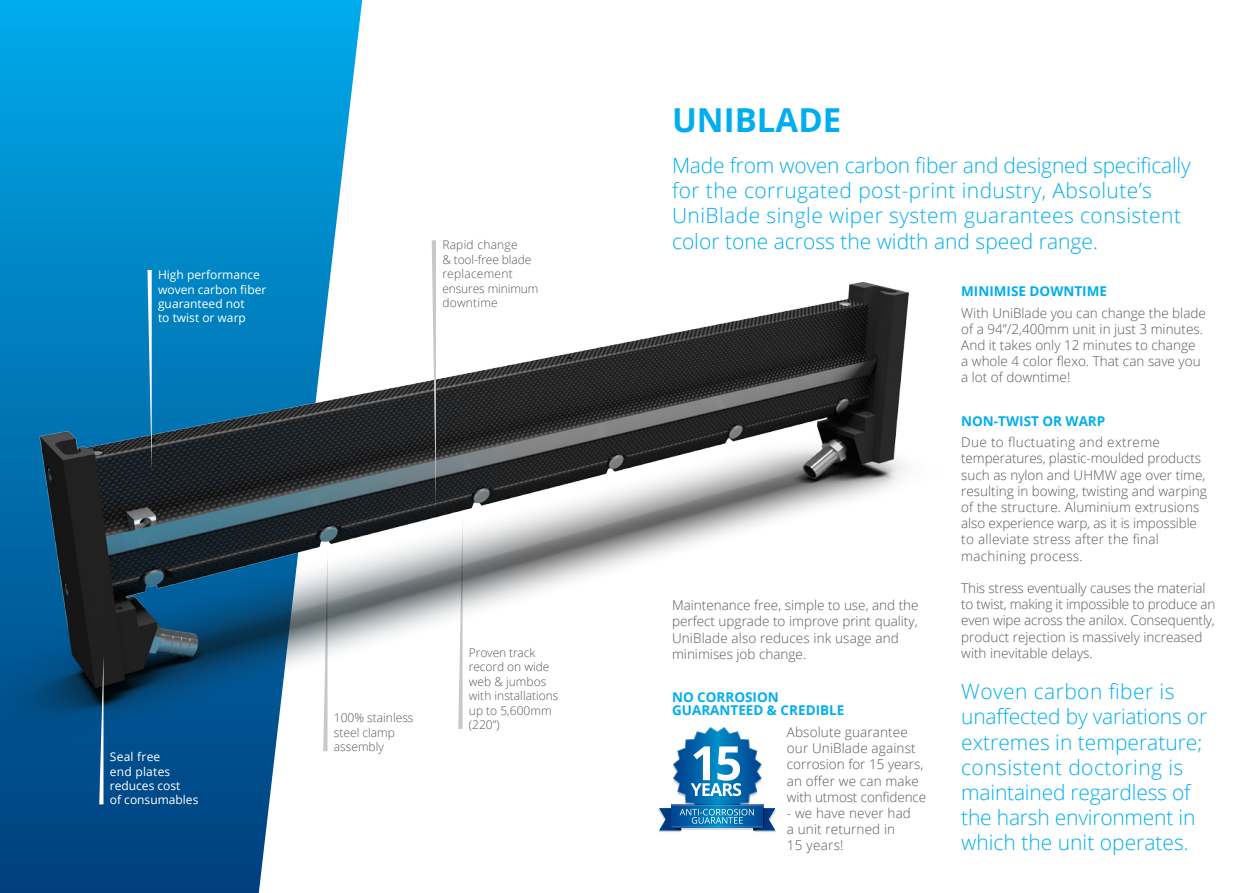
<style>
.page{position:relative;width:1259px;height:893px;background:#fff}
.page>*{position:absolute;margin:0;border:0;box-sizing:border-box;transform-origin:0 0}
.t1{font:700 33px "Open Sans";color:#00aeef}
.t2{font:300 21px/25.2px "Open Sans";color:#00aeef}
.t3{font:300 21px "Open Sans";letter-spacing:.02em;color:#00aeef}
.t4{font:300 13.5px/16.2px "Open Sans";color:#57585a}
.t5{font:700 13.5px "Open Sans";color:#00aeef}
.t6{font:300 13.5px "Open Sans";letter-spacing:.02em;color:#57585a}
.t7{font:300 13.5px "Open Sans";letter-spacing:.025em;color:#57585a}
.t8{font:300 12px "Open Sans";color:#57585a}
.t9{font:12px/14.4px "Open Sans";color:#fff}
.t10{font:300 12px "Open Sans";letter-spacing:.02em;color:#57585a}
.t11{font:12px "Open Sans";letter-spacing:.02em;color:#fff}
</style>
<div class="page">
<svg style="left:0;top:0;width:362px;height:893px"></svg>
<img style="left:0;top:141px;width:909px;height:649px">
<svg style="left:432px;top:240px;width:4px;height:270px"></svg>
<svg style="left:147px;top:270px;width:5px;height:202px"></svg>
<svg style="left:99px;top:656px;width:4px;height:148px"></svg>
<svg style="left:323px;top:549px;width:4px;height:202px"></svg>
<svg style="left:458px;top:516px;width:4px;height:213px"></svg>
<svg style="left:658px;top:727px;width:118px;height:105px"></svg>
<p class="t9" style="left:158px;top:267px;width:103px">High performance</p>
<p class="t9" style="left:158px;top:282px;width:110px">woven carbon fiber guaranteed not</p>
<p class="t9" style="left:158px;top:311px;width:89px">to twist or warp</p>
<p class="t10" style="left:442px;top:237px;width:77px">Rapid change</p>
<p class="t8" style="left:442px;top:251px;width:90px">&amp; tool-free blade</p>
<p class="t10" style="left:442px;top:266px;width:72px">replacement</p>
<p class="t8" style="left:442px;top:280px;width:97px">ensures minimum</p>
<p class="t10" style="left:442px;top:294px;width:57px">downtime</p>
<p class="t11" style="left:110px;top:749px;width:52px">Seal free</p>
<p class="t11" style="left:110px;top:763px;width:62px">end plates</p>
<p class="t9" style="left:110px;top:778px;width:72px">reduces cost</p>
<p class="t9" style="left:110px;top:792px;width:90px">of consumables</p>
<p class="t8" style="left:334px;top:710px;width:81px">100% stainless</p>
<p class="t8" style="left:334px;top:724px;width:63px">steel clamp</p>
<p class="t8" style="left:334px;top:739px;width:52px">assembly</p>
<p class="t8" style="left:469px;top:644px;width:68px">Proven track</p>
<p class="t8" style="left:469px;top:659px;width:82px">record on wide</p>
<p class="t8" style="left:469px;top:673px;width:79px">web &amp; jumbos</p>
<p class="t8" style="left:469px;top:687px;width:91px">with installations</p>
<p class="t8" style="left:469px;top:702px;width:84px">up to 5,600mm</p>
<p class="t8" style="left:469px;top:716px;width:32px">(220”)</p>
<p class="t1" style="left:672px;top:96px;width:171px">UNIBLADE</p>
<p class="t2" style="left:672px;top:152px;width:520px">Made from woven carbon fiber and designed specifically for the corrugated post-print industry, Absolute’s</p>
<p class="t3" style="left:672px;top:201px;width:510px">UniBlade single wiper system guarantees consistent</p>
<p class="t2" style="left:672px;top:228px;width:427px">color tone across the width and speed range.</p>
<p class="t5" style="left:961px;top:282px;width:147px">MINIMISE DOWNTIME</p>
<p class="t4" style="left:961px;top:304px;width:246px">With UniBlade you can change the blade of a 94”/2,400mm unit in just 3 minutes.<br>And it takes only 12 minutes to change</p>
<p class="t4" style="left:961px;top:353px;width:241px">a whole 4 color flexo. That can save you</p>
<p class="t4" style="left:961px;top:369px;width:110px">a lot of downtime!</p>
<p class="t5" style="left:961px;top:411px;width:146px">NON-TWIST OR WARP</p>
<p class="t7" style="left:961px;top:433px;width:200px">Due to fluctuating and extreme</p>
<p class="t4" style="left:961px;top:450px;width:247px">temperatures, plastic-moulded products such as nylon and UHMW age over time, resulting in bowing, twisting and warping</p>
<p class="t4" style="left:961px;top:499px;width:240px">of the structure. Aluminium extrusions</p>
<p class="t4" style="left:961px;top:515px;width:237px">also experience warp, as it is impossible</p>
<p class="t6" style="left:961px;top:530px;width:199px">to alleviate stress after the final</p>
<p class="t6" style="left:961px;top:546px;width:123px">machining process.</p>
<p class="t4" style="left:961px;top:580px;width:256px">This stress eventually causes the material to twist, making it impossible to produce an</p>
<p class="t4" style="left:961px;top:612px;width:255px">even wipe across the anilox. Consequently,</p>
<p class="t4" style="left:961px;top:628px;width:243px">product rejection is massively increased with inevitable delays.</p>
<p class="t3" style="left:961px;top:677px;width:215px">Woven carbon fiber is</p>
<p class="t2" style="left:961px;top:704px;width:247px">unaffected by variations or extremes in temperature; consistent doctoring is maintained regardless of the harsh environment in which the unit operates.</p>
<p class="t4" style="left:672px;top:597px;width:248px;text-align:justify">Maintenance free, simple to use, and the perfect upgrade to improve print quality, UniBlade also reduces ink usage and</p>
<p class="t4" style="left:672px;top:645px;width:136px">minimises job change.</p>
<p class="t5" style="left:672px;top:687px;width:108px">NO CORROSION</p>
<p class="t5" style="left:672px;top:701px;width:174px">GUARANTEED &amp; CREDIBLE</p>
<p class="t4" style="left:787px;top:724px;width:141px">Absolute guarantee our UniBlade against corrosion for 15 years, an offer we can make with utmost confidence</p>
<p class="t4" style="left:787px;top:805px;width:126px">- we have never had</p>
<p class="t4" style="left:787px;top:821px;width:110px">a unit returned in</p>
<p class="t4" style="left:787px;top:837px;width:58px">15 years!</p>
</div>
